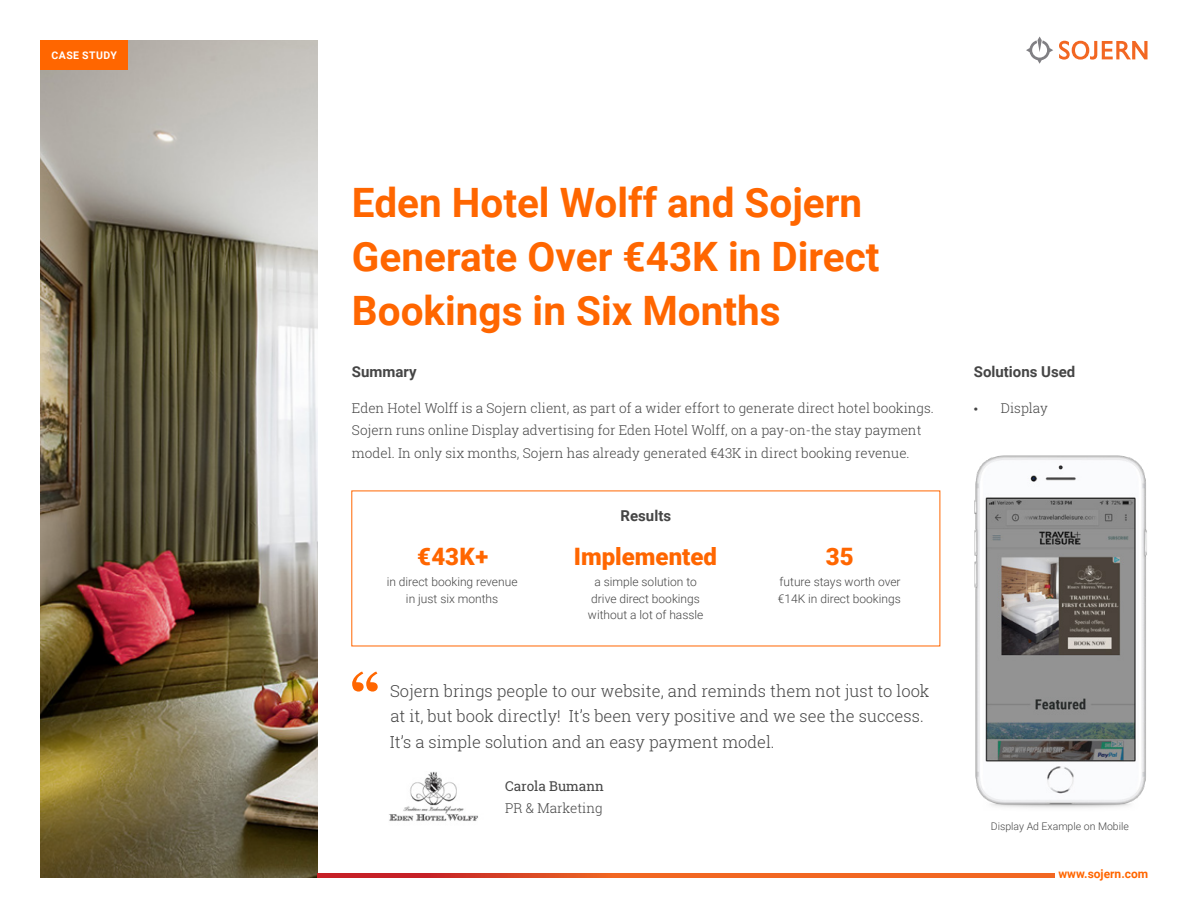
<style>
.page{position:relative;width:1188px;height:918px;background:#fff}
.page>*{position:absolute;margin:0;border:0;box-sizing:border-box;transform-origin:0 0}
.t1{font:700 58.5px "Georgia";color:#f60}
.t2{font:700 40.5px/54px "Roboto";color:#f60}
.t3{font:900 24px "Roboto";color:#f60}
.t4{font:300 16.5px/25.5px "Roboto Slab";color:#454545}
.t5{font:700 15px "Roboto";color:#454545}
.t6{font:300 13.5px/22.5px "Roboto Slab";color:#454545}
.t7{font:13.5px "Roboto Slab";color:#454545}
.t8{font:300 12px/16.5px "Roboto";color:#464646;text-align:center}
.t9{font:300 12px/16.5px "Roboto";color:#454545;text-align:center}
.t10{font:700 12px "Roboto";color:#f60}
.t11{font:300 10.5px "Roboto";color:#454545}
.t12{font:700 10.5px "Roboto";letter-spacing:.045em;color:#fff}
.s1{font-family:"Myriad Pro";font-weight:400;font-size:15px}
</style>
<div class="page">
<img style="left:389px;top:771px;width:89px;height:50px">
<img style="left:40px;top:40px;width:278px;height:838px">
<svg style="left:1059px;top:41px;width:88px;height:19px"></svg>
<svg style="left:1026px;top:37px;width:27px;height:27px"></svg>
<img style="left:974px;top:455px;width:173px;height:353px">
<svg style="left:318px;top:874px;width:736px;height:4px;background:#e55423"></svg>
<div style="left:40px;top:40px;width:88px;height:30px;background:#f60"></div>
<p class="t12" style="left:51px;top:48px;width:67px">CASE STUDY</p>
<h2 class="t2" style="left:352px;top:174px;width:529px">Eden Hotel Wolff and Sojern<br>Generate Over €43K in Direct<br>Bookings in Six Months</h2>
<p class="t5" style="left:352px;top:361px;width:66px">Summary</p>
<p class="t6" style="left:352px;top:396px;width:583px">Eden Hotel Wolff is a Sojern client, as part of a wider effort to generate direct hotel bookings.<br>Sojern runs online Display advertising for Eden Hotel Wolff, on a pay-on-the stay payment model. In only six months, Sojern has already generated €43K in direct booking revenue.</p>
<h3 class="t3" style="left:417px;top:540px;width:73px">€43K+</h3>
<p class="t8" style="left:387px;top:573px;width:132px">in direct booking revenue in just six months</p>
<p class="t5" style="left:621px;top:505px;width:52px">Results</p>
<h3 class="t3" style="left:574px;top:540px;width:145px">Implemented</h3>
<p class="t9" style="left:588px;top:573px;width:117px">a simple solution to drive direct bookings without a lot of hassle</p>
<h3 class="t3" style="left:826px;top:540px;width:29px">35</h3>
<p class="t8" style="left:778px;top:573px;width:125px;text-align:left">future stays worth over €14K in direct bookings</p>
<h1 class="t1" style="left:350px;top:651px;width:32px">“</h1>
<p class="t4" style="left:390px;top:678px;width:541px">Sojern brings people to our website, and reminds them not just to look at it, but book directly! It’s been very positive and we see the success.<br>It’s a simple solution and an easy payment model.</p>
<p class="t7" style="left:505px;top:776px;width:100px">Carola Bumann</p>
<p class="t6" style="left:505px;top:797px;width:99px">PR &amp; Marketing</p>
<p class="t5" style="left:974px;top:361px;width:103px">Solutions Used</p>
<p class="t6" style="left:974px;top:396px;width:76px"><span class="s1">•</span> Display</p>
<p class="t11" style="left:991px;top:819px;width:140px">Display Ad Example on Mobile</p>
<p class="t10" style="left:1058px;top:866px;width:91px">www.sojern.com</p>
</div>
